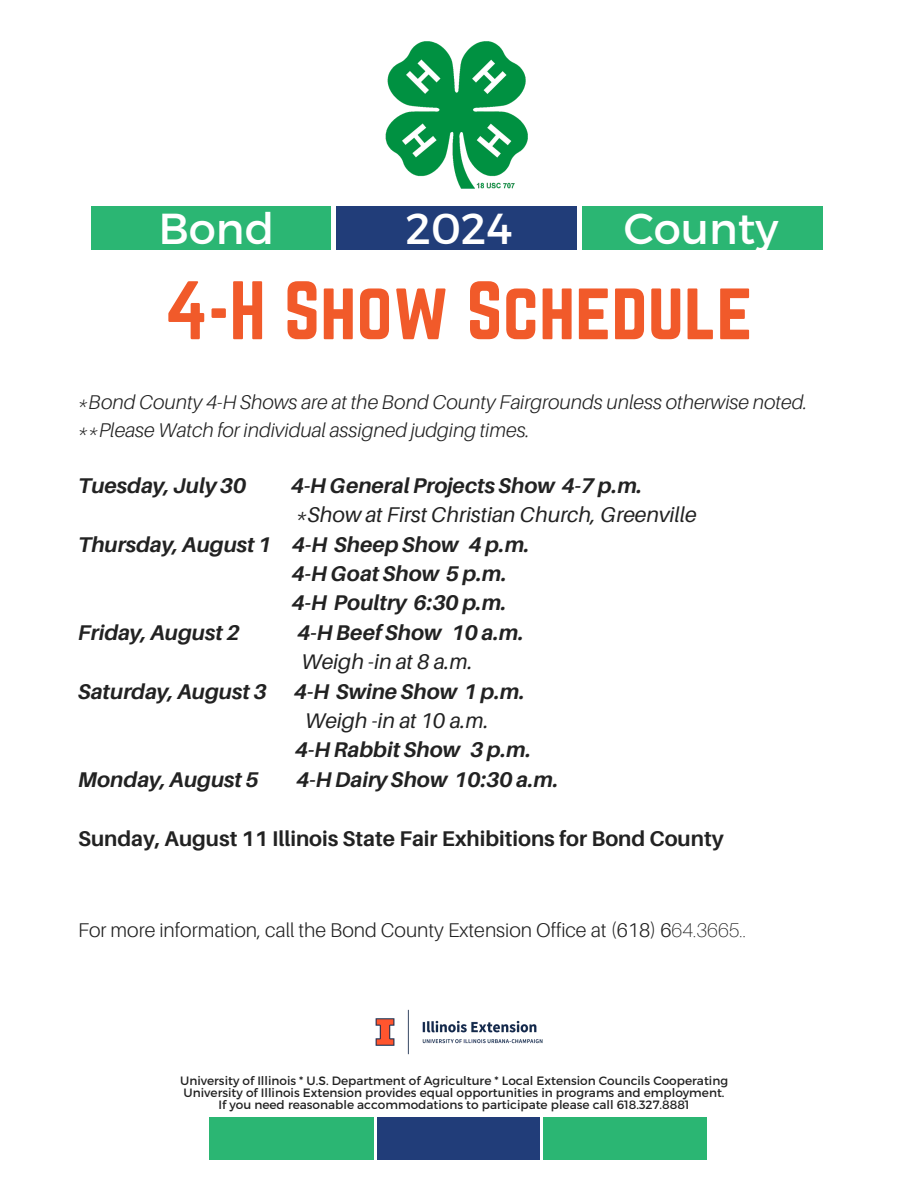
<style>
.page{position:relative;width:918px;height:1188px;background:#fff}
.page>*{position:absolute;margin:0;border:0;box-sizing:border-box;transform-origin:0 0}
.t1{font:72.45px "Norwester";color:#f15a2a}
.t2{font:43.35px "Montserrat";color:#fff}
.t3{font:italic 700 21.3px/29.4px "Aileron";color:#222}
.t4{font:700 21.3px "Aileron";color:#222}
.t5{font:italic 21.3px "Aileron";color:#222}
.t6{font:italic 300 19.95px/27.3px "Aileron";color:#222}
.t7{font:300 19.95px "Aileron";color:#222}
.t8{font:12.15px "Montserrat";color:#222}
.s1{font-weight:400}
.s2{font-weight:100}
</style>
<div class="page">
<div style="left:210px;top:1117px;width:163px;height:42px;background:#2bb673"></div>
<div style="left:377px;top:1117px;width:162px;height:42px;background:#213d79"></div>
<div style="left:543px;top:1117px;width:164px;height:42px;background:#2bb673"></div>
<div style="left:91px;top:207px;width:240px;height:43px;background:#2bb673"></div>
<div style="left:337px;top:207px;width:240px;height:43px;background:#213d79"></div>
<div style="left:583px;top:207px;width:240px;height:43px;background:#2bb673"></div>
<img style="left:385px;top:41px;width:143px;height:148px">
<img style="left:375px;top:1009px;width:168px;height:46px">
<p class="t2" style="left:158px;top:200px;width:117px">Bond</p>
<p class="t2" style="left:406px;top:200px;width:108px">2024</p>
<p class="t2" style="left:624px;top:200px;width:156px">County</p>
<p class="t1" style="left:165px;top:267px;width:589px">4-H Show Schedule</p>
<h2 class="t6" style="left:78px;top:388px;width:731px">*Bond County 4-H Shows are at the Bond County Fairgrounds unless otherwise noted. **Please Watch for individual assigned judging times.</h2>
<h2 class="t3" style="left:78px;top:470px;width:170px">Tuesday, July 30</h2>
<h2 class="t3" style="left:291px;top:470px;width:353px">4-H General Projects Show 4-7 p.m.</h2>
<h2 class="t5" style="left:297px;top:502px;width:402px">*Show at First Christian Church, Greenville</h2>
<h2 class="t3" style="left:78px;top:529px;width:453px">Thursday, August 1 4-H Sheep Show 4 p.m.</h2>
<h2 class="t3" style="left:292px;top:559px;width:217px">4-H Goat Show 5 p.m.</h2>
<h2 class="t3" style="left:292px;top:588px;width:217px">4-H Poultry 6:30 p.m.</h2>
<h2 class="t3" style="left:78px;top:617px;width:163px">Friday, August 2</h2>
<h2 class="t3" style="left:297px;top:617px;width:228px">4-H Beef Show 10 a.m.<br><span class="s1">Weigh -in at 8 a.m.</span></h2>
<h2 class="t3" style="left:78px;top:676px;width:190px">Saturday, August 3</h2>
<h2 class="t3" style="left:294px;top:676px;width:233px">4-H Swine Show 1 p.m.</h2>
<h2 class="t5" style="left:305px;top:707px;width:185px">Weigh -in at 10 a.m.</h2>
<h2 class="t3" style="left:295px;top:735px;width:238px">4-H Rabbit Show 3 p.m.</h2>
<h2 class="t3" style="left:78px;top:764px;width:182px">Monday, August 5</h2>
<h2 class="t3" style="left:296px;top:764px;width:264px">4-H Dairy Show 10:30 a.m.</h2>
<h2 class="t4" style="left:78px;top:825px;width:647px">Sunday, August 11 Illinois State Fair Exhibitions for Bond County</h2>
<h1 class="t7" style="left:78px;top:918px;width:670px">For more information, call the Bond County Extension Office at (618) 6<span class="s2">64.3665..</span></h1>
<h4 class="t8" style="left:180px;top:1073px;width:549px">University of Illinois * U.S. Department of Agriculture * Local Extension Councils Cooperating</h4>
<h3 class="t8" style="left:184px;top:1084px;width:542px">University of Illinois Extension provides equal opportunities in programs and employment.</h3>
<h4 class="t8" style="left:219px;top:1096px;width:473px">If you need reasonable accommodations to participate please call 618.327.8881</h4>
</div>
